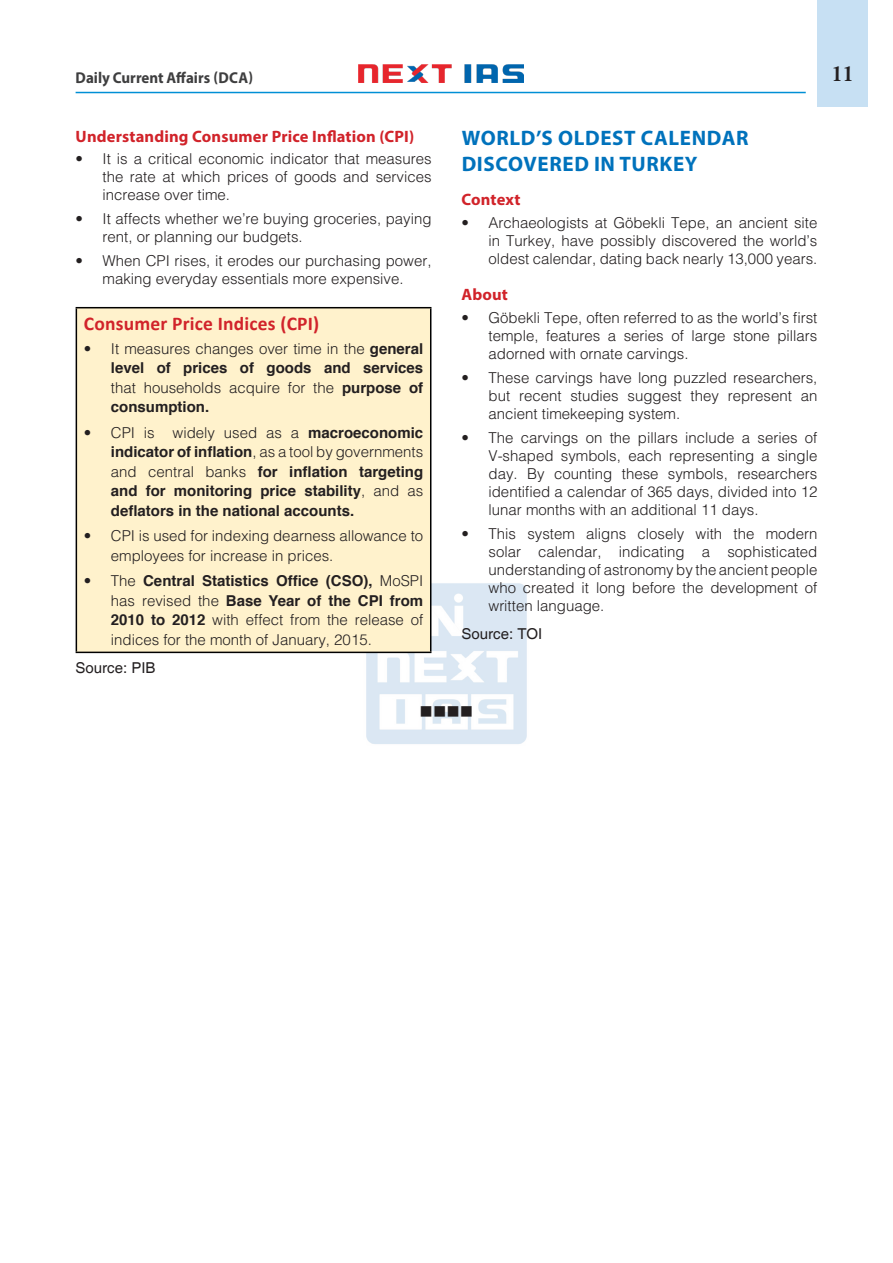
<style>
.page{position:relative;width:893px;height:1263px;background:#fff}
.page>*{position:absolute;margin:0;border:0;box-sizing:border-box;transform-origin:0 0}
.H-1{font:700 21px/25.2px "Myriad Pro";letter-spacing:.03em;color:#0072bc}
.t1{font:21px "Calis MT Bol";color:#231f20}
.H-2{font:700 19.5px "Calibri";letter-spacing:.01em;color:#d1232a}
.body{font:18px "Wingdings";color:#231f20}
.H-2-2{font:700 16.5px "Myriad Pro";letter-spacing:.01em;color:#d1232a}
.t2{font:700 15.75px "Myriad Pro";color:#3e3e3f;scale:.95 1}
.t3{font:300 15px/18px "Helvetica";color:#231f20;text-align:justify}
.t4{font:700 15px/19.5px "Helvetica";color:#231f20;text-align:justify}
.body-2{font:15px "Helvetica";color:#231f20}
.s1{font-weight:300}
.s2{font-weight:700}
</style>
<div class="page">
<div style="left:817px;top:0;width:51px;height:107px;background:#c7e0f3"></div>
<img style="left:358px;top:64px;width:165px;height:19px">
<hr style="left:76px;top:92px;width:730px;height:1px;background:#008fd5">
<img style="left:361px;top:580px;width:166px;height:164px">
<div style="left:76px;top:308px;width:355px;height:344px;background:#fff2cc"></div>
<hr style="left:76px;top:307px;width:355px;height:1px;background:#000">
<hr style="left:76px;top:308px;width:1px;height:344px;background:#000">
<hr style="left:430px;top:308px;width:1px;height:344px;background:#000">
<hr style="left:76px;top:652px;width:355px;height:1px;background:#000">
<p class="t2" style="left:76px;top:67px;width:188px">Daily Current Affairs (DCA)</p>
<h1 class="t1" style="left:832px;top:62px;width:23px">11</h1>
<p class="H-2-2" style="left:76px;top:126px;width:340px">Understanding Consumer Price Inflation (CPI)</p>
<p class="t3" style="left:103px;top:150px;width:330px;text-indent:-27px">• It is a critical economic indicator that measures the rate at which prices of goods and services increase over time.</p>
<p class="t3" style="left:103px;top:210px;width:330px;text-indent:-27px">• It affects whether we’re buying groceries, paying rent, or planning our budgets.</p>
<p class="t3" style="left:76px;top:252px;width:357px;text-align:center">• When CPI rises, it erodes our purchasing power, making everyday essentials more expensive.</p>
<p class="H-2" style="left:84px;top:310px;width:237px">Consumer Price Indices (CPI)</p>
<p class="t4" style="left:111px;top:339px;width:314px;text-indent:-27px"><span class="s1">• It measures changes over time in the</span> general level of prices of goods and services <span class="s1">that households acquire for the</span> purpose of consumption.</p>
<p class="t4" style="left:111px;top:423px;width:314px;text-indent:-27px"><span class="s1">• CPI is widely used as a</span> macroeconomic indicator of inflation<span class="s1">, as a tool by governments and central banks</span> for inflation targeting and for monitoring price stability<span class="s1">, and as </span>deflators in the national accounts.</p>
<p class="t3" style="left:111px;top:526px;width:314px;line-height:19.5px;text-indent:-27px">• CPI is used for indexing dearness allowance to employees for increase in prices.</p>
<p class="t3" style="left:111px;top:571px;width:314px;line-height:19.5px;text-indent:-27px">• The <span class="s2">Central Statistics Office (CSO),</span> MoSPI has revised the <span class="s2">Base Year of the CPI from 2010 to 2012</span> with effect from the release of indices for the month of January, 2015.</p>
<p class="body-2" style="left:76px;top:659px;width:82px">Source: PIB</p>
<p class="H-1" style="left:462px;top:125px;width:288px">WORLD’S OLDEST CALENDAR<br>DISCOVERED IN TURKEY</p>
<p class="H-2-2" style="left:461px;top:189px;width:60px">Context</p>
<p class="t3" style="left:488px;top:213px;width:330px;text-indent:-27px">• Archaeologists at Göbekli Tepe, an ancient site in Turkey, have possibly discovered the world’s oldest calendar, dating back nearly 13,000 years.</p>
<p class="H-2-2" style="left:461px;top:284px;width:48px">About</p>
<p class="t3" style="left:488px;top:308px;width:330px;text-indent:-27px">• Göbekli Tepe, often referred to as the world’s first temple, features a series of large stone pillars adorned with ornate carvings.</p>
<p class="t3" style="left:488px;top:368px;width:330px;text-indent:-27px">• These carvings have long puzzled researchers, but recent studies suggest they represent an ancient timekeeping system.</p>
<p class="t3" style="left:488px;top:428px;width:330px;text-indent:-27px">• The carvings on the pillars include a series of V-shaped symbols, each representing a single day. By counting these symbols, researchers identified a calendar of 365 days, divided into 12 lunar months with an additional 11 days.</p>
<p class="t3" style="left:488px;top:524px;width:330px;text-indent:-27px">• This system aligns closely with the modern solar calendar, indicating a sophisticated understanding of astronomy by the ancient people who created it long before the development of written language.</p>
<p class="body-2" style="left:461px;top:625px;width:82px">Source: TOI</p>
<p class="body" style="left:420px;top:701px;width:55px">■■■■</p>
</div>
